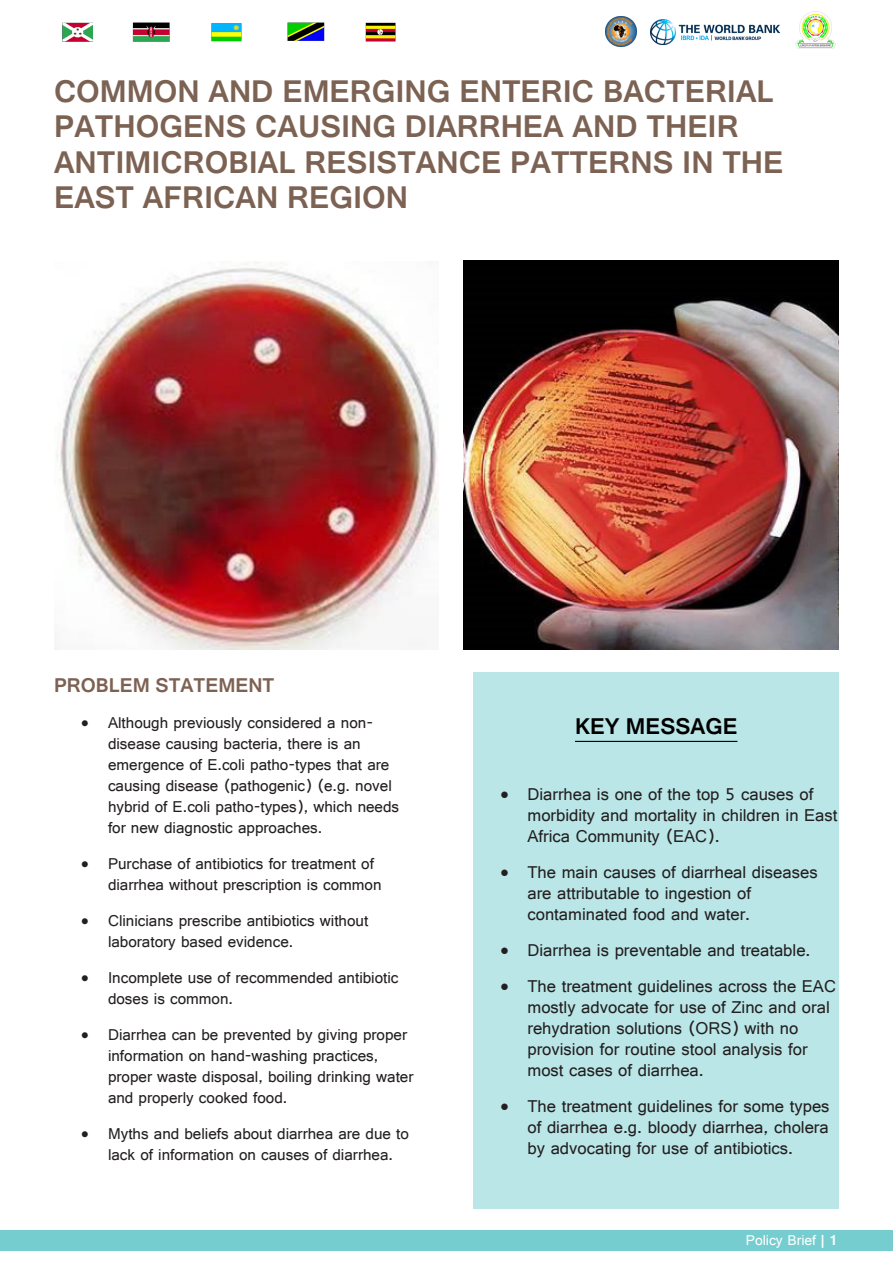
<style>
.page{position:relative;width:893px;height:1263px;background:#fff}
.page>*{position:absolute;margin:0;border:0;box-sizing:border-box;transform-origin:0 0}
.Heading_2{font:700 33px/35.5px "Gautami";color:#7c6253}
.Heading_2-2{font:700 24px "Gautami";color:#000}
.t1{font:700 21px "Gautami";color:#7d6153}
.t2{font:18px/21px "Gautami";color:#231f20}
.t3{font:16.5px/21px "Gautami";color:#231f20}
.t4{font:15px "Gautami";color:#fff}
.s1{font-weight:700}
</style>
<div class="page">
<div style="left:0;top:1230px;width:893px;height:20px;background:#75cdcf"></div>
<img style="left:62px;top:22px;width:334px;height:20px">
<img style="left:795px;top:11px;width:41px;height:38px">
<img style="left:651px;top:19px;width:128px;height:26px">
<img style="left:605px;top:16px;width:31px;height:31px">
<div style="left:473px;top:673px;width:366px;height:536px;background:#bae6e7"></div>
<hr style="left:575px;top:741px;width:162px;height:1px;background:#000">
<img style="left:55px;top:262px;width:384px;height:387px">
<img style="left:463px;top:260px;width:376px;height:389px">
<p class="Heading_2" style="left:54px;top:72px;width:731px">COMMON AND EMERGING ENTERIC BACTERIAL PATHOGENS CAUSING DIARRHEA AND THEIR ANTIMICROBIAL RESISTANCE PATTERNS IN THE EAST AFRICAN REGION</p>
<p class="t1" style="left:54px;top:673px;width:222px">PROBLEM STATEMENT</p>
<p class="t3" style="left:108px;top:712px;width:293px;text-indent:-27px">• Although previously considered a non&shy;disease causing bacteria, there is an emergence of E.coli patho-types that are causing disease (pathogenic) (e.g. novel hybrid of E.coli patho-types), which needs for new diagnostic approaches.</p>
<p class="t3" style="left:108px;top:853px;width:275px;text-indent:-27px">• Purchase of antibiotics for treatment of diarrhea without prescription is common</p>
<p class="t3" style="left:108px;top:910px;width:262px;text-indent:-27px">• Clinicians prescribe antibiotics without laboratory based evidence.</p>
<p class="t3" style="left:108px;top:967px;width:292px;text-indent:-27px">• Incomplete use of recommended antibiotic doses is common.</p>
<p class="t3" style="left:108px;top:1024px;width:307px;text-indent:-27px">• Diarrhea can be prevented by giving proper information on hand-washing practices, proper waste disposal, boiling drinking water and properly cooked food.</p>
<p class="t3" style="left:108px;top:1123px;width:302px;text-indent:-27px">• Myths and beliefs about diarrhea are due to lack of information on causes of diarrhea.</p>
<p class="Heading_2-2" style="left:575px;top:712px;width:164px">KEY MESSAGE</p>
<p class="t2" style="left:527px;top:783px;width:311px;text-indent:-27px">• Diarrhea is one of the top 5 causes of morbidity and mortality in children in East<br>Africa Community (EAC).</p>
<p class="t2" style="left:527px;top:861px;width:292px;text-indent:-27px">• The main causes of diarrheal diseases are attributable to ingestion of contaminated food and water.</p>
<p class="t2" style="left:500px;top:939px;width:311px">• Diarrhea is preventable and treatable.</p>
<p class="t2" style="left:527px;top:975px;width:310px;text-indent:-27px">• The treatment guidelines across the EAC mostly advocate for use of Zinc and oral rehydration solutions (ORS) with no provision for routine stool analysis for most cases of diarrhea.</p>
<p class="t2" style="left:527px;top:1095px;width:304px;text-align:justify;text-indent:-27px">• The treatment guidelines for some types of diarrhea e.g. bloody diarrhea, cholera by advocating for use of antibiotics.</p>
<p class="t4" style="left:746px;top:1231px;width:93px">Policy Brief <span class="s1">| 1</span></p>
</div>
